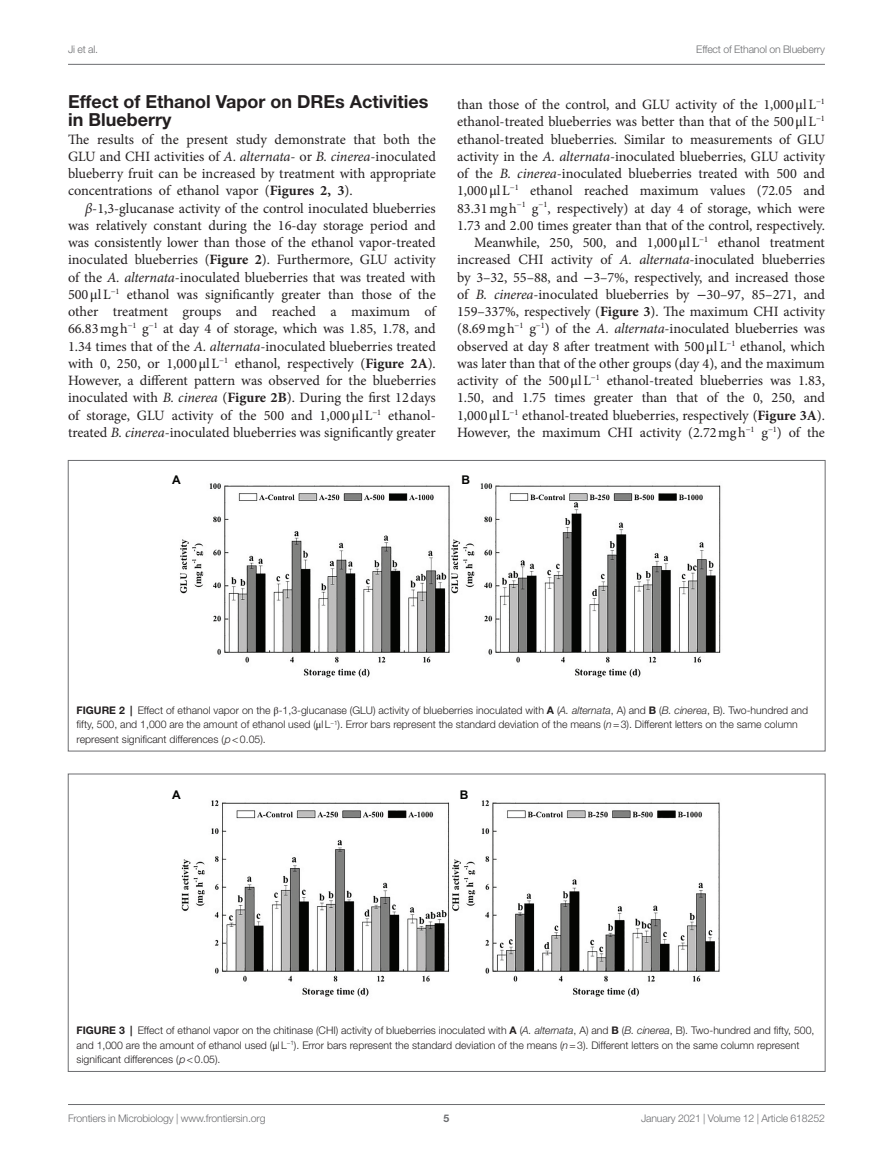
<style>
.page{position:relative;width:893px;height:1170px;background:#fff}
.page>*{position:absolute;margin:0;border:0;box-sizing:border-box;transform-origin:0 0}
.HEAD_2{font:700 18px/18.8px "Helvetica Neue LT Std";color:#231f20}
.TEXT{font:14.25px/17.2px "Minion Pro";letter-spacing:-.005em;color:#231f20;text-align:justify}
.TEXT_FLUSH{font:14.25px/17.2px "Minion Pro";letter-spacing:-.005em;color:#231f20;text-align:justify}
.t1{font:700 12px "Arial";color:#040503}
.FIG_LEG{font:300 10.5px/14.2px "Helvetica Neue LT Std";color:#231f20}
.t2{font:300 10.5px "Helvetica Neue LT Std";letter-spacing:-.015em;color:#6c6d70}
.t3{font:700 10.5px "Helvetica Neue LT Std";color:#6c6d70}
.s1{font-style:italic}
.s2{font-weight:700}
.s3{font-family:"STIX General"}
.s4{font-family:"STIX General";font-weight:400}
</style>
<div class="page">
<hr style="left:68px;top:64px;width:757px;height:1px;background:#6c6d70">
<hr style="left:68px;top:1104px;width:757px;height:1px;background:#6c6d70">
<img style="left:179px;top:483px;width:542px;height:195px">
<img style="left:181px;top:800px;width:539px;height:197px">
<p class="t2" style="left:68px;top:42px;width:32px">Ji et al.</p>
<p class="t2" style="left:696px;top:42px;width:130px">Effect of Ethanol on Blueberry</p>
<p class="HEAD_2" style="left:68px;top:91px;width:362px">Effect of Ethanol Vapor on DREs Activities in Blueberry</p>
<p class="TEXT_FLUSH" style="left:68px;top:130px;width:369px">The results of the present study demonstrate that both the GLU and CHI activities of <span class="s1">A. alternata</span>- or <span class="s1">B. cinerea</span>-inoculated blueberry fruit can be increased by treatment with appropriate concentrations of ethanol vapor (<span class="s2">Figures 2, 3</span>).</p>
<p class="TEXT" style="left:68px;top:199px;width:369px;text-indent:17px"><span class="s1">β</span>-1,3-glucanase activity of the control inoculated blueberries was relatively constant during the 16-day storage period and was consistently lower than those of the ethanol vapor-treated inoculated blueberries (<span class="s2">Figure 2</span>). Furthermore, GLU activity of the <span class="s1">A. alternata</span>-inoculated blueberries that was treated with 500<span class="s3">μ</span>lL<sup>−1</sup> ethanol was significantly greater than those of the other treatment groups and reached a maximum of 66.83mgh<sup>−1</sup> g<sup>−1</sup> at day 4 of storage, which was 1.85, 1.78, and 1.34 times that of the <span class="s1">A. alternata</span>-inoculated blueberries treated with 0, 250, or 1,000<span class="s3">μ</span>lL<sup>−1</sup> ethanol, respectively (<span class="s2">Figure 2A</span>).<br>However, a different pattern was observed for the blueberries inoculated with <span class="s1">B. cinerea</span> (<span class="s2">Figure 2B</span>). During the first 12days of storage, GLU activity of the 500 and 1,000<span class="s3">μ</span>lL<sup>−1</sup> ethanol&shy;treated <span class="s1">B. cinerea</span>-inoculated blueberries was significantly greater</p>
<p class="TEXT" style="left:457px;top:96px;width:369px">than those of the control, and GLU activity of the 1,000<span class="s3">μ</span>lL<sup>−1 </sup>ethanol-treated blueberries was better than that of the 500<span class="s3">μ</span>lL<sup>−1 </sup>ethanol-treated blueberries. Similar to measurements of GLU activity in the <span class="s1">A. alternata</span>-inoculated blueberries, GLU activity of the <span class="s1">B. cinerea</span>-inoculated blueberries treated with 500 and 1,000<span class="s3">μ</span>lL<sup>−1</sup> ethanol reached maximum values (72.05 and 83.31mgh<sup>−1</sup> g<sup>−1</sup>, respectively) at day 4 of storage, which were 1.73 and 2.00 times greater than that of the control, respectively.</p>
<p class="TEXT" style="left:457px;top:234px;width:369px;text-indent:17px">Meanwhile, 250, 500, and 1,000<span class="s3">μ</span>lL<sup>−1</sup> ethanol treatment increased CHI activity of <span class="s1">A. alternata</span>-inoculated blueberries by 3–32, 55–88, and <span class="s3">−</span>3–7%, respectively, and increased those of <span class="s1">B. cinerea</span>-inoculated blueberries by <span class="s3">−</span>30–97, 85–271, and 159–337%, respectively (<span class="s2">Figure 3</span>). The maximum CHI activity (8.69mgh<sup>−1</sup> g<sup>−1</sup>) of the <span class="s1">A. alternata</span>-inoculated blueberries was observed at day 8 after treatment with 500<span class="s3">μ</span>lL<sup>−1</sup> ethanol, which was later than that of the other groups (day 4), and the maximum activity of the 500<span class="s3">μ</span>lL<sup>−1</sup> ethanol-treated blueberries was 1.83, 1.50, and 1.75 times greater than that of the 0, 250, and 1,000<span class="s3">μ</span>lL<sup>−1</sup> ethanol-treated blueberries, respectively (<span class="s2">Figure 3A</span>).<br>However, the maximum CHI activity (2.72mgh<sup>−1</sup> g<sup>−1</sup>) of the</p>
<p class="t1" style="left:172px;top:471px;width:10px">A</p>
<p class="t1" style="left:462px;top:471px;width:10px">B</p>
<p class="FIG_LEG" style="left:77px;top:703px;width:733px"><span class="s2">FIGURE 2 |</span> Effect of ethanol vapor on the <span class="s4">β</span>-1,3-glucanase (GLU) activity of blueberries inoculated with <span class="s2">A</span> (<span class="s1">A. alternata</span>, A) and <span class="s2">B</span> (<span class="s1">B. cinerea</span>, B). Two-hundred and fifty, 500, and 1,000 are the amount of ethanol used (<span class="s4">μ</span>lL<sup>−1</sup>). Error bars represent the standard deviation of the means (<span class="s1">n</span>=3). Different letters on the same column represent significant differences (<span class="s1">p</span>&lt;0.05).</p>
<p class="t1" style="left:172px;top:786px;width:10px">A</p>
<p class="t1" style="left:460px;top:786px;width:10px">B</p>
<p class="FIG_LEG" style="left:77px;top:1023px;width:739px"><span class="s2">FIGURE 3 |</span> Effect of ethanol vapor on the chitinase (CHI) activity of blueberries inoculated with <span class="s2">A</span> (<span class="s1">A. alternata</span>, A) and <span class="s2">B</span> (<span class="s1">B. cinerea</span>, B). Two-hundred and fifty, 500, and 1,000 are the amount of ethanol used (<span class="s4">μ</span>lL<sup>−1</sup>). Error bars represent the standard deviation of the means (<span class="s1">n</span>=3). Different letters on the same column represent significant differences (<span class="s1">p</span>&lt;0.05).</p>
<p class="t2" style="left:68px;top:1111px;width:199px">Frontiers in Microbiology | www.frontiersin.org</p>
<p class="t3" style="left:444px;top:1111px;width:7px">5</p>
<p class="t2" style="left:641px;top:1111px;width:185px">January 2021 | Volume 12 | Article 618252</p>
</div>
